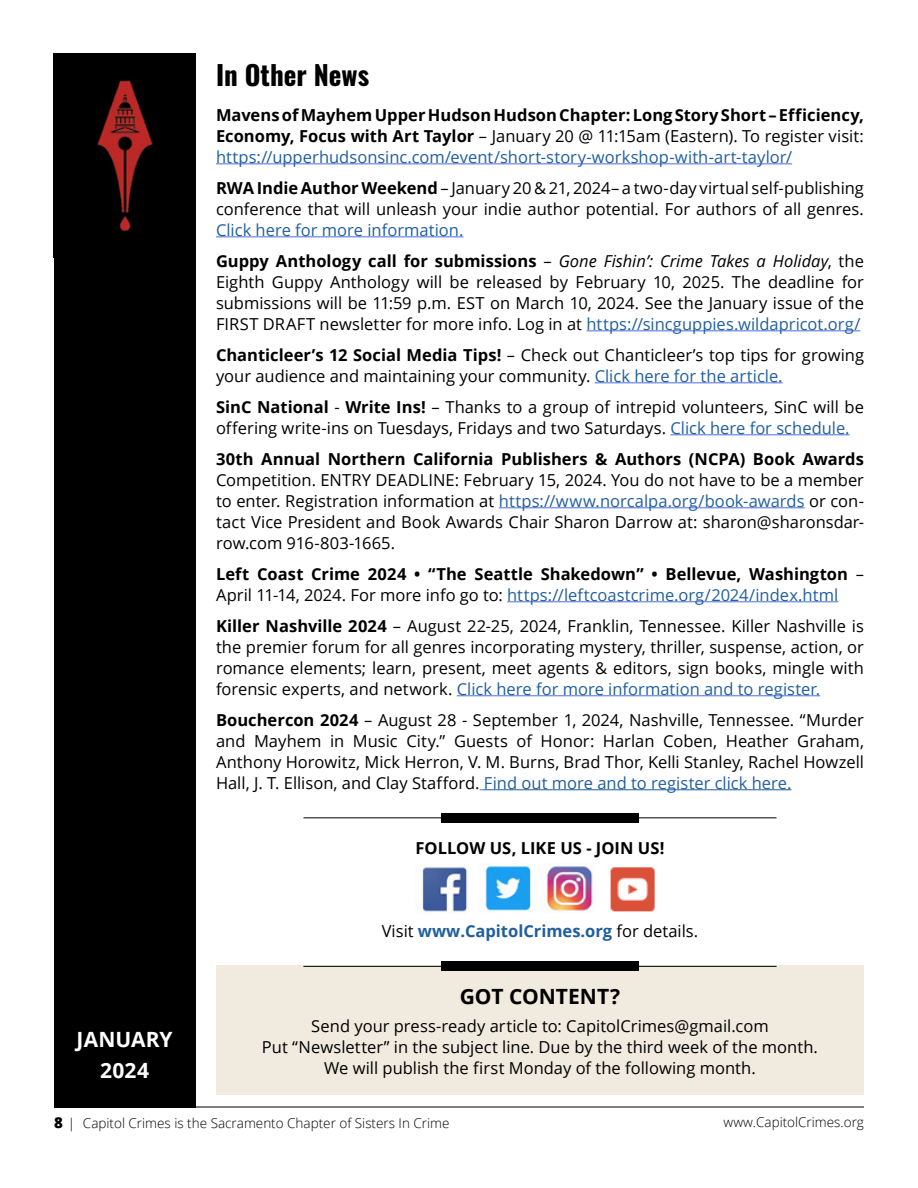
<style>
.page{position:relative;width:918px;height:1188px;background:#fff}
.page>*{position:absolute;margin:0;border:0;box-sizing:border-box;transform-origin:0 0}
.t1{font:27px "Oswald";color:#000}
.t2{font:700 21px/31px "Open Sans";letter-spacing:.01em;color:#fff;text-align:center}
.t3{font:700 21px "Open Sans";color:#000}
.t4{font:16.5px/21px "Open Sans";color:#000;text-align:justify}
.t5{font:700 16.5px/21px "Open Sans";color:#000}
.t6{font:700 16.5px "Open Sans";color:#215e9e}
.t7{font:300 13.5px "Open Sans";color:#000}
.s1{font-weight:400}
.s2{font-weight:400;color:#215e9e}
.s3{font-weight:700}
.s4{font-weight:400;font-style:italic}
.s5{color:#215e9e}
.s6{font-weight:400;color:#000}
.s7{font-weight:800;font-size:15px}
</style>
<div class="page">
<div style="left:54px;top:54px;width:141px;height:1053px;background:#000"></div>
<img style="left:97px;top:80px;width:56px;height:151px">
<hr style="left:54px;top:1107px;width:810px;height:1px;background:#000">
<div style="left:216px;top:966px;width:648px;height:129px;background:#f0eadf"></div>
<hr style="left:303px;top:966px;width:474px;height:1px;background:#000">
<div style="left:441px;top:961px;width:198px;height:10px;background:#000"></div>
<hr style="left:303px;top:817px;width:474px;height:1px;background:#000">
<div style="left:441px;top:813px;width:198px;height:9px;background:#000"></div>
<img style="left:422px;top:864px;width:46px;height:48px">
<img style="left:546px;top:865px;width:47px;height:46px">
<img style="left:484px;top:865px;width:48px;height:48px">
<img style="left:610px;top:867px;width:45px;height:45px">
<hr style="left:216px;top:163px;width:576px;height:1px;background:#4a6ee0">
<hr style="left:216px;top:236px;width:248px;height:1px;background:#4a6ee0">
<hr style="left:586px;top:330px;width:274px;height:1px;background:#4a6ee0">
<hr style="left:595px;top:382px;width:188px;height:1px;background:#4a6ee0">
<hr style="left:670px;top:434px;width:180px;height:1px;background:#4a6ee0">
<hr style="left:499px;top:507px;width:306px;height:1px;background:#4a6ee0">
<hr style="left:507px;top:601px;width:331px;height:1px;background:#4a6ee0">
<hr style="left:457px;top:695px;width:363px;height:1px;background:#4a6ee0">
<hr style="left:484px;top:789px;width:307px;height:1px;background:#215e9e">
<h1 class="t1" style="left:216px;top:51px;width:155px">In Other News</h1>
<p class="t5" style="left:216px;top:104px;width:650px;text-align:justify">Mavens of Mayhem Upper Hudson Hudson Chapter: Long Story Short – Efficiency, Economy, Focus with Art Taylor <span class="s1">– January 20 @ 11:15am (Eastern). To register visit: </span><span class="s2">https://upperhudsonsinc.com/event/short-story-workshop-with-art-taylor/</span></p>
<p class="t4" style="left:216px;top:177px;width:649px"><span class="s3">RWA Indie Author Weekend</span> – January 20 &amp; 21, 2024– a two-day virtual self-publishing conference that will unleash your indie author potential. For authors of all genres.</p>
<p class="t5" style="left:216px;top:214px;width:650px;line-height:31px"><span class="s2">Click here for more information.<br></span>Guppy Anthology call for submissions <span class="s1">–</span> <span class="s4">Gone Fishin’: Crime Takes a Holiday</span><span class="s1">, the</span></p>
<p class="t4" style="left:216px;top:271px;width:650px">Eighth Guppy Anthology will be released by February 10, 2025. The deadline for submissions will be 11:59 p.m. EST on March 10, 2024. See the January issue of the FIRST DRAFT newsletter for more info. Log in at <span class="s5">https://sincguppies.wildapricot.org/</span></p>
<p class="t4" style="left:216px;top:344px;width:650px"><span class="s3">Chanticleer’s 12 Social Media Tips!</span> – Check out Chanticleer’s top tips for growing your audience and maintaining your community. <span class="s5">Click here for the article.</span></p>
<p class="t4" style="left:216px;top:396px;width:650px"><span class="s3">SinC National</span> - <span class="s3">Write Ins!</span> – Thanks to a group of intrepid volunteers, SinC will be offering write-ins on Tuesdays, Fridays and two Saturdays. <span class="s5">Click here for schedule.</span></p>
<p class="t5" style="left:216px;top:448px;width:649px">30th Annual Northern California Publishers &amp; Authors (NCPA) Book Awards</p>
<p class="t4" style="left:216px;top:469px;width:650px">Competition. ENTRY DEADLINE: February 15, 2024. You do not have to be a member to enter. Registration information at <span class="s5">https://www.norcalpa.org/book-awards</span> or con&shy;tact Vice President and Book Awards Chair Sharon Darrow at: sharon@sharonsdar&shy;row.com 916-803-1665.</p>
<p class="t5" style="left:216px;top:563px;width:650px">Left Coast Crime 2024 • “The Seattle Shakedown” • Bellevue, Washington <span class="s1">–<br>April 11-14, 2024. For more info go to:</span> <span class="s2">https://leftcoastcrime.org/2024/index.html</span></p>
<p class="t4" style="left:216px;top:615px;width:650px"><span class="s3">Killer Nashville 2024</span> – August 22-25, 2024, Franklin, Tennessee. Killer Nashville is the premier forum for all genres incorporating mystery, thriller, suspense, action, or romance elements; learn, present, meet agents &amp; editors, sign books, mingle with forensic experts, and network. <span class="s5">Click here for more information and to register.</span></p>
<p class="t4" style="left:216px;top:709px;width:650px"><span class="s3">Bouchercon 2024</span> – August 28 - September 1, 2024, Nashville, Tennessee. “Murder and Mayhem in Music City.” Guests of Honor: Harlan Coben, Heather Graham, Anthony Horowitz, Mick Herron, V. M. Burns, Brad Thor, Kelli Stanley, Rachel Howzell Hall, J. T. Ellison, and Clay Stafford. <span class="s5">Find out more and to register click here.</span></p>
<p class="t5" style="left:416px;top:837px;width:250px">FOLLOW US, LIKE US - JOIN US!</p>
<p class="t2" style="left:77px;top:1024px;width:97px">JANUARY<br>2024</p>
<p class="t6" style="left:382px;top:919px;width:318px"><span class="s6">Visit</span> www.CapitolCrimes.org <span class="s6">for details.</span></p>
<p class="t3" style="left:460px;top:982px;width:162px">GOT CONTENT?</p>
<p class="t4" style="left:262px;top:1015px;width:558px;text-align:center">Send your press-ready article to: CapitolCrimes@gmail.com<br>Put “Newsletter” in the subject line. Due by the third week of the month.<br>We will publish the first Monday of the following month.</p>
<p class="t7" style="left:54px;top:1114px;width:397px"><span class="s7">8</span> | Capitol Crimes is the Sacramento Chapter of Sisters In Crime</p>
<p class="t7" style="left:724px;top:1113px;width:142px">www.CapitolCrimes.org</p>
</div>
